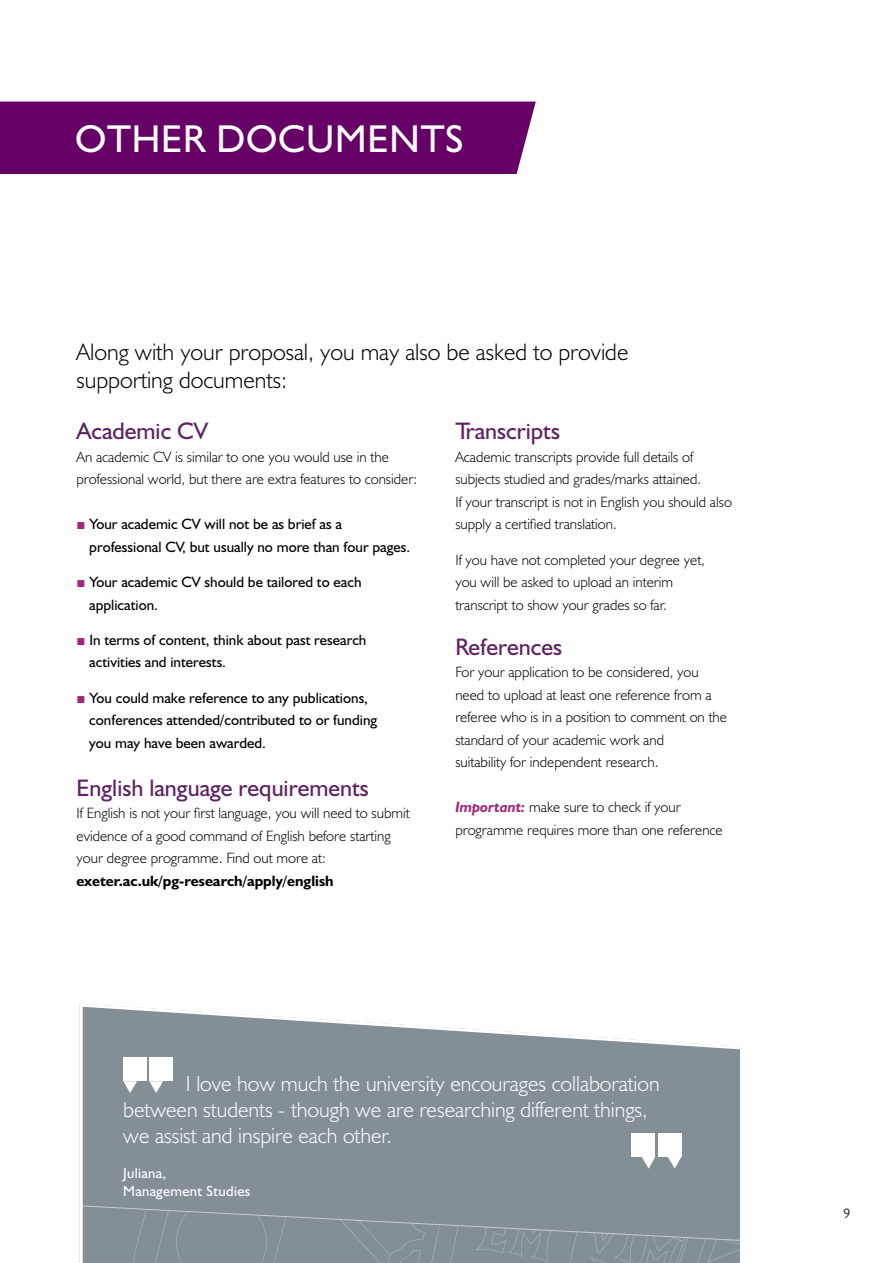
<style>
.page{position:relative;width:893px;height:1263px;background:#fff}
.page>*{position:absolute;margin:0;border:0;box-sizing:border-box;transform-origin:0 0}
.t1{font:39px "Humanist 521 BT";letter-spacing:.02em;color:#fff}
.t2{font:300 24px/28.5px "Humanist 521 BT";color:#000}
.t3{font:24px "Humanist 521 BT";color:#5f2264}
.t4{font:300 21.9px/26.4px "Humanist 521 BT";color:#fff}
.t5{font:300 15px/22.5px "Humanist 521 BT";color:#000}
.t6{font:15px/22.5px "Humanist 521 BT";color:#000}
.t7{font:700 15px "Humanist 521 BT";color:#000}
.t8{font:14.7px/18px "Humanist 521 BT";letter-spacing:.02em;color:#fff}
.t9{font:300 13.5px "Humanist 521 BT";color:#000}
.s1{font-family:"Arial";color:#a1277b}
.s2{font-weight:700;font-style:italic;color:#a1277b}
</style>
<div class="page">
<svg style="left:79px;top:1004px;width:661px;height:259px;background:#939da2"></svg>
<div style="left:0;top:102px;width:536px;height:72px;background:#606"></div>
<svg style="left:80px;top:1205px;width:660px;height:58px;background:#869197"></svg>
<div style="left:658px;top:1133px;width:23px;height:24px;background:#fff"></div>
<svg style="left:668px;top:1157px;width:13px;height:11px"></svg>
<div style="left:632px;top:1133px;width:23px;height:24px;background:#fff"></div>
<svg style="left:642px;top:1157px;width:13px;height:11px"></svg>
<div style="left:123px;top:1057px;width:24px;height:24px;background:#fff"></div>
<svg style="left:123px;top:1081px;width:14px;height:12px"></svg>
<div style="left:149px;top:1057px;width:24px;height:24px;background:#fff"></div>
<svg style="left:149px;top:1081px;width:14px;height:12px"></svg>
<h1 class="t1" style="left:75px;top:114px;width:390px">OTHER DOCUMENTS</h1>
<h2 class="t2" style="left:77px;top:337px;width:553px">Along with your proposal, you may also be asked to provide supporting documents:</h2>
<h2 class="t3" style="left:77px;top:416px;width:133px">Academic CV</h2>
<p class="t5" style="left:77px;top:445px;width:342px">An academic CV is similar to one you would use in the professional world, but there are extra features to consider:</p>
<p class="t6" style="left:89px;top:513px;width:322px;text-indent:-13px"><span class="s1">■</span> Your academic CV will not be as brief as a professional CV, but usually no more than four pages.</p>
<p class="t6" style="left:89px;top:571px;width:274px;text-indent:-13px"><span class="s1">■</span> Your academic CV should be tailored to each application.</p>
<p class="t6" style="left:89px;top:628px;width:279px;text-indent:-13px"><span class="s1">■</span> In terms of content, think about past research activities and interests.</p>
<p class="t6" style="left:89px;top:686px;width:289px;text-indent:-13px"><span class="s1">■</span> You could make reference to any publications, conferences attended/contributed to or funding you may have been awarded.</p>
<h2 class="t3" style="left:77px;top:773px;width:294px">English language requirements</h2>
<p class="t5" style="left:77px;top:802px;width:335px">If English is not your first language, you will need to submit evidence of a good command of English before starting your degree programme. Find out more at:</p>
<p class="t7" style="left:77px;top:871px;width:259px">exeter.ac.uk/pg-research/apply/english</p>
<h2 class="t3" style="left:455px;top:416px;width:106px">Transcripts</h2>
<p class="t5" style="left:455px;top:445px;width:278px">Academic transcripts provide full details of subjects studied and grades/marks attained.<br>If your transcript is not in English you should also supply a certified translation.</p>
<p class="t5" style="left:455px;top:548px;width:251px">If you have not completed your degree yet, you will be asked to upload an interim transcript to show your grades so far.</p>
<h2 class="t3" style="left:455px;top:632px;width:108px">References</h2>
<p class="t5" style="left:455px;top:661px;width:273px">For your application to be considered, you need to upload at least one reference from a referee who is in a position to comment on the standard of your academic work and<br>suitability for independent research.</p>
<p class="t5" style="left:455px;top:796px;width:269px"><span class="s2">Important:</span> make sure to check if your programme requires more than one reference</p>
<h3 class="t4" style="left:123px;top:1069px;width:538px;text-indent:63px">I love how much the university encourages collaboration between students - though we are researching different things, we assist and inspire each other.</h3>
<p class="t8" style="left:123px;top:1164px;width:129px">Juliana,<br>Management Studies</p>
<p class="t9" style="left:844px;top:1205px;width:8px">9</p>
</div>
